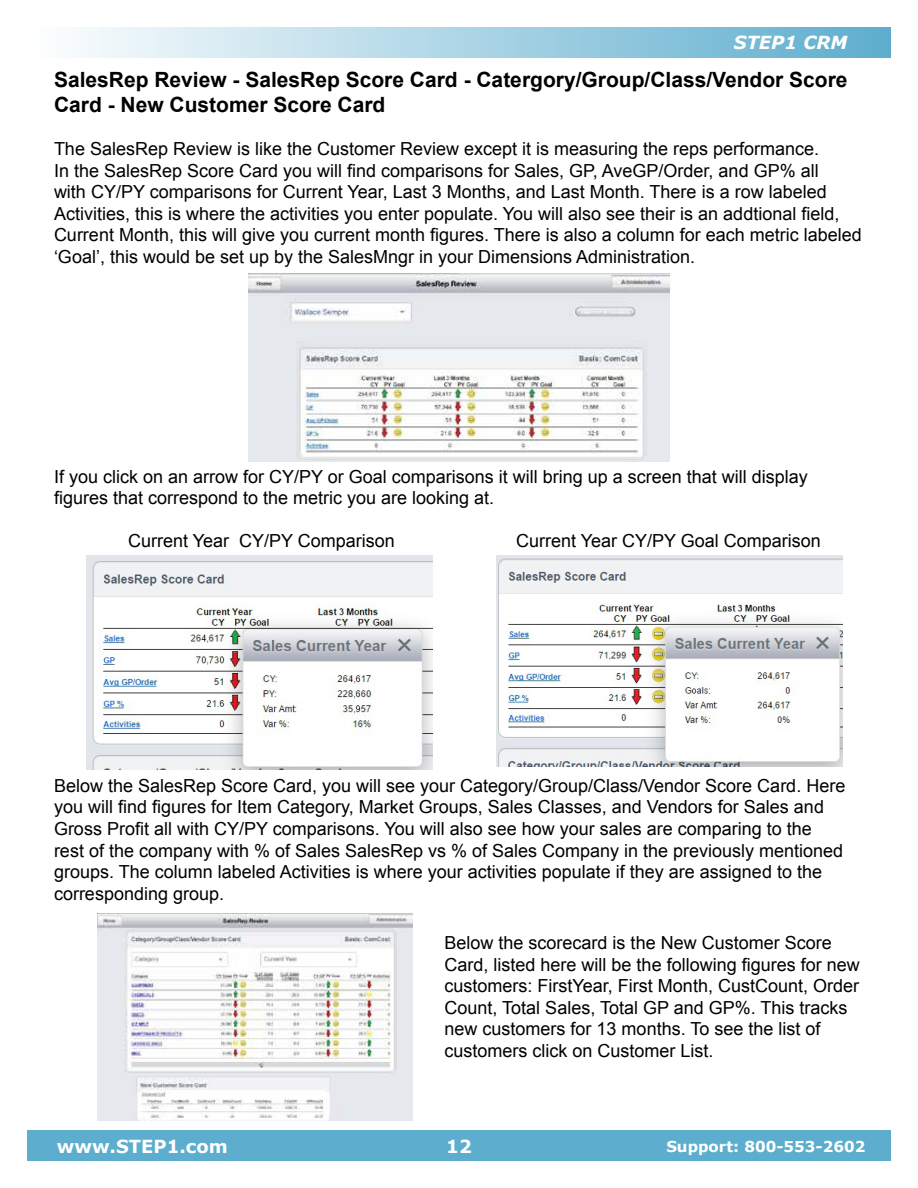
<style>
.page{position:relative;width:918px;height:1188px;background:#fff}
.page>*{position:absolute;margin:0;border:0;box-sizing:border-box;transform-origin:0 0}
.t1{font:700 21px/25.2px "Arial";color:#000}
.t2{font:18px/21.6px "Arial";color:#000}
.t3{font:700 18px "Verdana";color:#fff}
.t4{font:italic 700 18px "Verdana";color:#fff}
.t5{font:700 15px "Verdana";color:#fff}
</style>
<div class="page">
<div style="left:27px;top:27px;width:864px;height:30px;background:linear-gradient(to right,#fff,#5dadce)"></div>
<div style="left:27px;top:1131px;width:864px;height:30px;background:#5cadce"></div>
<img style="left:248px;top:274px;width:421px;height:187px">
<img style="left:296px;top:341px;width:351px;height:118px">
<img style="left:86px;top:555px;width:346px;height:215px">
<img style="left:97px;top:914px;width:315px;height:206px">
<img style="left:124px;top:929px;width:273px;height:144px">
<img style="left:141px;top:1090px;width:183px;height:27px">
<img style="left:496px;top:555px;width:347px;height:211px">
<p class="t4" style="left:734px;top:30px;width:115px">STEP1 CRM</p>
<p class="t1" style="left:54px;top:67px;width:795px">SalesRep Review - SalesRep Score Card - Catergory/Group/Class/Vendor Score<br>Card - New Customer Score Card</p>
<p class="t2" style="left:54px;top:138px;width:809px">The SalesRep Review is like the Customer Review except it is measuring the reps performance.<br>In the SalesRep Score Card you will find comparisons for Sales, GP, AveGP/Order, and GP% all<br>with CY/PY comparisons for Current Year, Last 3 Months, and Last Month. There is a row labeled Activities, this is where the activities you enter populate. You will also see their is an addtional field, Current Month, this will give you current month figures. There is also a column for each metric labeled ‘Goal’, this would be set up by the SalesMngr in your Dimensions Administration.</p>
<p class="t2" style="left:54px;top:465px;width:755px">If you click on an arrow for CY/PY or Goal comparisons it will bring up a screen that will display figures that correspond to the metric you are looking at.</p>
<p class="t2" style="left:128px;top:530px;width:268px">Current Year CY/PY Comparison</p>
<p class="t2" style="left:516px;top:530px;width:306px">Current Year CY/PY Goal Comparison</p>
<p class="t2" style="left:54px;top:775px;width:793px">Below the SalesRep Score Card, you will see your Category/Group/Class/Vendor Score Card. Here you will find figures for Item Category, Market Groups, Sales Classes, and Vendors for Sales and Gross Profit all with CY/PY comparisons. You will also see how your sales are comparing to the rest of the company with % of Sales SalesRep vs % of Sales Company in the previously mentioned groups. The column labeled Activities is where your activities populate if they are assigned to the corresponding group.</p>
<p class="t2" style="left:445px;top:932px;width:417px">Below the scorecard is the New Customer Score Card, listed here will be the following figures for new customers: FirstYear, First Month, CustCount, Order Count, Total Sales, Total GP and GP%. This tracks new customers for 13 months. To see the list of customers click on Customer List.</p>
<p class="t3" style="left:57px;top:1133px;width:173px">www.STEP1.com</p>
<p class="t3" style="left:446px;top:1133px;width:27px">12</p>
<p class="t5" style="left:666px;top:1135px;width:201px">Support: 800-553-2602</p>
</div>
